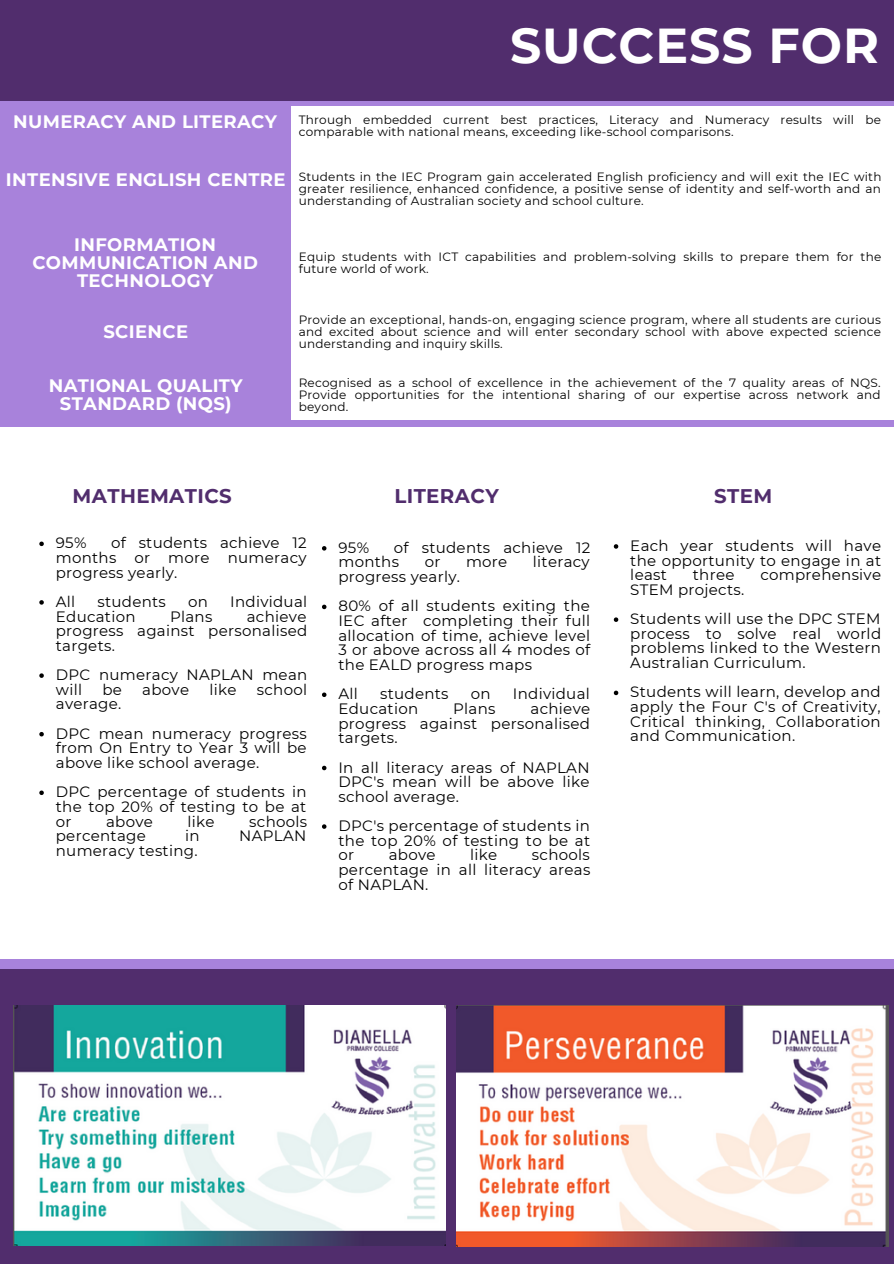
<style>
.page{position:relative;width:894px;height:1264px;background:#fff}
.page>*{position:absolute;margin:0;border:0;box-sizing:border-box;transform-origin:0 0}
.t1{font:700 48.9px "Montserrat";letter-spacing:.02em;color:#fff}
.t2{font:700 19.8px "Montserrat";letter-spacing:.02em;color:#512d6d}
.t3{font:700 18px/18px "Montserrat";letter-spacing:.02em;color:#fff;text-align:center}
.t4{font:15px/14.7px "Montserrat";letter-spacing:.02em;color:#000;text-align:justify}
.t5{font:12px/12px "Montserrat";letter-spacing:.02em;color:#000;text-align:justify}
</style>
<div class="page">
<div style="left:0;top:0;width:893px;height:1263px;background:#512d6d"></div>
<div style="left:0;top:101px;width:893px;height:867px;background:#a882db"></div>
<div style="left:0;top:427px;width:893px;height:532px;background:#fff"></div>
<div style="left:0;top:107px;width:893px;height:313px;background:#fff"></div>
<div style="left:0;top:103px;width:291px;height:321px;background:#a882db"></div>
<img style="left:14px;top:1005px;width:431px;height:240px">
<img style="left:457px;top:1005px;width:431px;height:241px">
<svg style="left:39px;top:541px;width:5px;height:5px"></svg>
<svg style="left:39px;top:600px;width:5px;height:4px"></svg>
<svg style="left:39px;top:673px;width:5px;height:5px"></svg>
<svg style="left:39px;top:732px;width:5px;height:4px"></svg>
<svg style="left:39px;top:790px;width:5px;height:5px"></svg>
<svg style="left:322px;top:546px;width:4px;height:4px"></svg>
<svg style="left:322px;top:604px;width:4px;height:5px"></svg>
<svg style="left:322px;top:692px;width:4px;height:5px"></svg>
<svg style="left:322px;top:765px;width:4px;height:5px"></svg>
<svg style="left:322px;top:824px;width:4px;height:4px"></svg>
<svg style="left:613px;top:544px;width:5px;height:4px"></svg>
<svg style="left:613px;top:617px;width:5px;height:5px"></svg>
<svg style="left:613px;top:690px;width:5px;height:5px"></svg>
<p class="t1" style="left:510px;top:16px;width:370px">SUCCESS FOR</p>
<p class="t3" style="left:13px;top:113px;width:265px">NUMERACY AND LITERACY</p>
<p class="t3" style="left:6px;top:170px;width:281px">INTENSIVE ENGLISH CENTRE</p>
<p class="t3" style="left:32px;top:235px;width:227px">INFORMATION<br>COMMUNICATION AND<br>TECHNOLOGY</p>
<p class="t3" style="left:103px;top:322px;width:86px">SCIENCE</p>
<p class="t3" style="left:49px;top:376px;width:195px">NATIONAL QUALITY<br>STANDARD (NQS)</p>
<p class="t5" style="left:298px;top:113px;width:583px">Through embedded current best practices, Literacy and Numeracy results will be comparable with national means, exceeding like-school comparisons.</p>
<p class="t5" style="left:298px;top:170px;width:584px">Students in the IEC Program gain accelerated English proficiency and will exit the IEC with greater resilience, enhanced confidence, a positive sense of identity and self-worth and an understanding of Australian society and school culture.</p>
<p class="t5" style="left:298px;top:251px;width:584px">Equip students with ICT capabilities and problem-solving skills to prepare them for the future world of work.</p>
<p class="t5" style="left:298px;top:314px;width:584px">Provide an exceptional, hands-on, engaging science program, where all students are curious and excited about science and will enter secondary school with above expected science understanding and inquiry skills.</p>
<p class="t5" style="left:298px;top:376px;width:583px">Recognised as a school of excellence in the achievement of the 7 quality areas of NQS.<br>Provide opportunities for the intentional sharing of our expertise across network and beyond.</p>
<p class="t2" style="left:73px;top:484px;width:161px">MATHEMATICS</p>
<p class="t2" style="left:394px;top:483px;width:106px">LITERACY</p>
<p class="t4" style="left:338px;top:540px;width:32px">95%</p>
<p class="t4" style="left:56px;top:535px;width:252px;text-indent:55px">of students achieve 12 months or more numeracy progress yearly.</p>
<p class="t4" style="left:56px;top:594px;width:21px">All</p>
<p class="t4" style="left:97px;top:594px;width:70px">students</p>
<p class="t4" style="left:188px;top:594px;width:21px">on</p>
<p class="t4" style="left:230px;top:594px;width:78px">Individual</p>
<p class="t4" style="left:56px;top:609px;width:81px">Education</p>
<p class="t4" style="left:170px;top:609px;width:44px">Plans</p>
<p class="t4" style="left:56px;top:535px;width:32px">95%</p>
<p class="t4" style="left:338px;top:540px;width:253px;text-indent:55px">of students achieve 12 months</p>
<p class="t4" style="left:424px;top:554px;width:17px">or</p>
<p class="t4" style="left:466px;top:554px;width:43px">more</p>
<p class="t4" style="left:532px;top:554px;width:58px">literacy</p>
<p class="t4" style="left:338px;top:569px;width:123px">progress yearly.</p>
<p class="t4" style="left:338px;top:598px;width:253px">80% of all students exiting the IEC after completing their full allocation of time, achieve level 3 or above across all 4 modes of the EALD progress maps</p>
<p class="t4" style="left:338px;top:686px;width:21px">All</p>
<p class="t4" style="left:380px;top:686px;width:70px">students</p>
<p class="t4" style="left:470px;top:686px;width:21px">on</p>
<p class="t4" style="left:512px;top:686px;width:78px">Individual</p>
<p class="t4" style="left:338px;top:701px;width:81px">Education</p>
<p class="t4" style="left:453px;top:701px;width:44px">Plans</p>
<p class="t4" style="left:56px;top:609px;width:253px;text-indent:191px">achieve progress against personalised targets.</p>
<p class="t4" style="left:56px;top:667px;width:253px">DPC numeracy NAPLAN mean will</p>
<p class="t4" style="left:102px;top:682px;width:21px">be</p>
<p class="t4" style="left:142px;top:682px;width:48px">above</p>
<p class="t4" style="left:209px;top:682px;width:29px">like</p>
<p class="t4" style="left:257px;top:682px;width:52px">school</p>
<p class="t4" style="left:56px;top:696px;width:67px">average.</p>
<p class="t4" style="left:56px;top:726px;width:252px">DPC mean numeracy progress from On Entry to Year 3 will be above like school average.</p>
<p class="t4" style="left:56px;top:784px;width:252px">DPC percentage of students in the top 20% of testing to be at or</p>
<p class="t4" style="left:338px;top:701px;width:253px;text-indent:192px">achieve progress against personalised targets.</p>
<p class="t4" style="left:338px;top:759px;width:252px">In all literacy areas of NAPLAN DPC's mean will be above like school average.</p>
<p class="t4" style="left:338px;top:818px;width:253px">DPC's percentage of students in the top 20% of testing to be at or</p>
<p class="t4" style="left:106px;top:813px;width:48px">above</p>
<p class="t4" style="left:187px;top:813px;width:29px">like</p>
<p class="t4" style="left:249px;top:813px;width:59px">schools</p>
<p class="t4" style="left:56px;top:828px;width:91px">percentage</p>
<p class="t4" style="left:185px;top:828px;width:16px">in</p>
<p class="t4" style="left:239px;top:828px;width:69px">NAPLAN</p>
<p class="t4" style="left:56px;top:843px;width:143px">numeracy testing.</p>
<p class="t4" style="left:338px;top:847px;width:253px;text-indent:193px">schools percentage in all literacy areas of NAPLAN.</p>
<p class="t4" style="left:388px;top:847px;width:48px">above</p>
<p class="t4" style="left:470px;top:847px;width:29px">like</p>
<p class="t2" style="left:714px;top:484px;width:60px">STEM</p>
<p class="t4" style="left:630px;top:538px;width:252px">Each year students will have the opportunity to engage in at least</p>
<p class="t4" style="left:692px;top:567px;width:43px">three</p>
<p class="t4" style="left:760px;top:567px;width:122px">comprehensive</p>
<p class="t4" style="left:630px;top:582px;width:115px">STEM projects.</p>
<p class="t4" style="left:630px;top:611px;width:252px">Students will use the DPC STEM process to solve real world problems linked to the Western Australian Curriculum.</p>
<p class="t4" style="left:630px;top:684px;width:252px">Students will learn, develop and apply the Four C's of Creativity, Critical thinking, Collaboration and Communication.</p>
</div>
